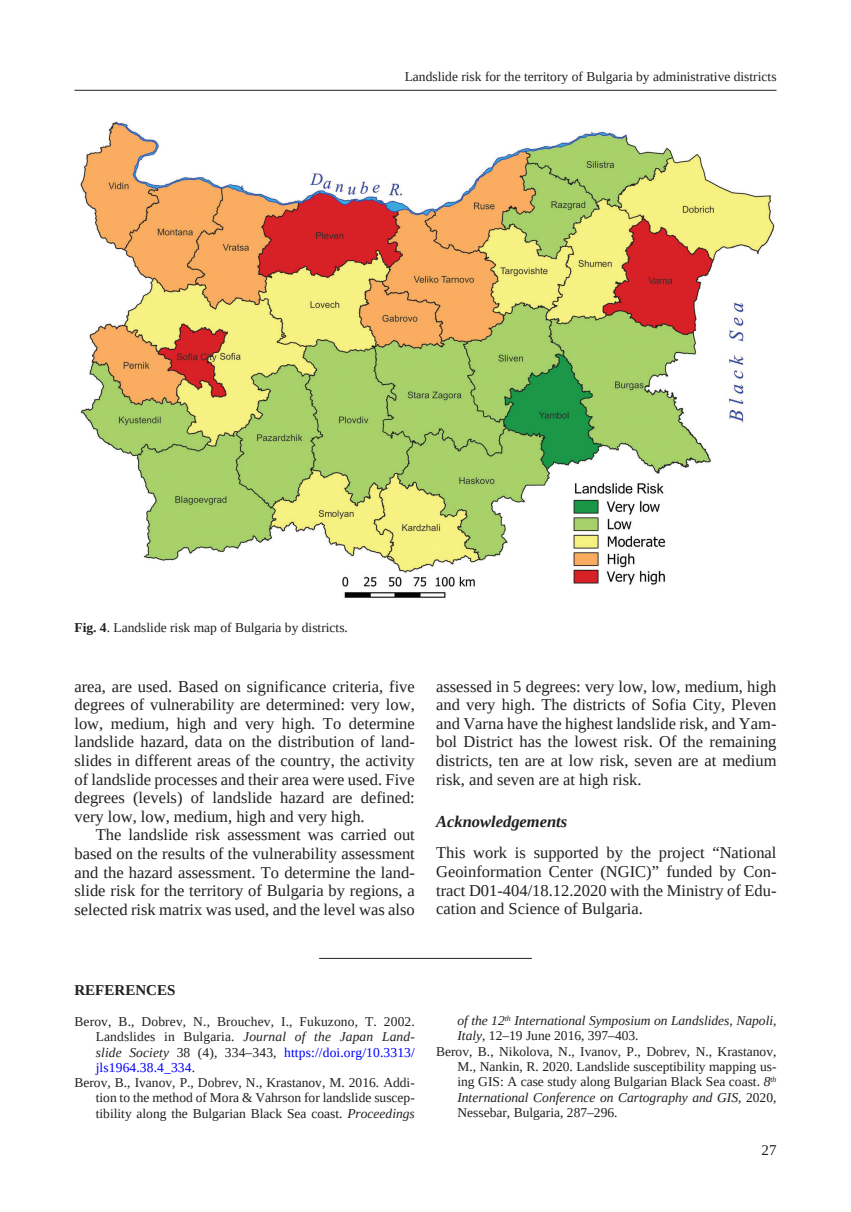
<style>
.page{position:relative;width:851px;height:1212px;background:#fff}
.page>*{position:absolute;margin:0;border:0;box-sizing:border-box;transform-origin:0 0}
.Body_text_En_1par{font:16.5px/18.6px "Tinos";color:#231f20;text-align:justify}
.Body_text_En{font:16.5px/18.6px "Tinos";color:#231f20;text-align:justify}
.Heading_3{font:italic 700 16.5px "Tinos";color:#231f20}
.Heading_1{font:700 15px "Tinos";color:#231f20}
.t1{font:15px "Tinos";color:#231f20}
.References{font:13.5px/15.3px "Tinos";color:#231f20;text-align:justify}
.References-2{font:italic 13.5px/15.3px "Tinos";color:#231f20}
.Header_right{font:13.5px "Tinos";color:#231f20}
.Figure{font:13.5px "Tinos";color:#231f20}
.s1{font-weight:700}
.s2{font-style:italic}
.s3{color:#00f}
.s4{font-style:normal}
</style>
<div class="page">
<img style="left:80px;top:121px;width:695px;height:477px">
<hr style="left:319px;top:958px;width:212px;height:1px;background:#231f20">
<hr style="left:74px;top:90px;width:702px;height:1px;background:#231f20">
<p class="Header_right" style="left:404px;top:68px;width:373px">Landslide risk for the territory of Bulgaria by administrative districts</p>
<p class="Figure" style="left:74px;top:619px;width:275px"><span class="s1">Fig. 4</span>. Landslide risk map of Bulgaria by districts.</p>
<p class="Body_text_En_1par" style="left:74px;top:677px;width:342px">area, are used. Based on significance criteria, five degrees of vulnerability are determined: very low, low, medium, high and very high. To determine landslide hazard, data on the distribution of land&shy;slides in different areas of the country, the activity of landslide processes and their area were used. Five degrees (levels) of landslide hazard are defined: very low, low, medium, high and very high.</p>
<p class="Body_text_En" style="left:74px;top:825px;width:342px;text-indent:21px">The landslide risk assessment was carried out based on the results of the vulnerability assessment and the hazard assessment. To determine the land&shy;slide risk for the territory of Bulgaria by regions, a selected risk matrix was used, and the level was also</p>
<p class="Body_text_En" style="left:436px;top:677px;width:342px">assessed in 5 degrees: very low, low, medium, high and very high. The districts of Sofia City, Pleven and Varna have the highest landslide risk, and Yam&shy;bol District has the lowest risk. Of the remaining districts, ten are at low risk, seven are at medium risk, and seven are at high risk.</p>
<p class="Heading_3" style="left:436px;top:811px;width:133px">Acknowledgements</p>
<p class="Body_text_En_1par" style="left:436px;top:843px;width:342px">This work is supported by the project “National Geoinformation Center (NGIC)” funded by Con&shy;tract D01-404/18.12.2020 with the Ministry of Edu&shy;cation and Science of Bulgaria.</p>
<p class="Heading_1" style="left:74px;top:979px;width:102px">REFERENCES</p>
<p class="References" style="left:96px;top:1014px;width:320px;text-indent:-21px">Berov, B., Dobrev, N., Brouchev, I., Fukuzono, T. 2002.<br>Landslides in Bulgaria. <span class="s2">Journal of the Japan Land&shy;slide Society</span> 38 (4), 334–343, <span class="s3">https://doi.org/10.3313/ jls1964.38.4_334</span>.</p>
<p class="References" style="left:96px;top:1075px;width:320px;text-indent:-21px">Berov, B., Ivanov, P., Dobrev, N., Krastanov, M. 2016. Addi&shy;tion to the method of Mora &amp; Vahrson for landslide suscep&shy;tibility along the Bulgarian Black Sea coast. <span class="s2">Proceedings</span></p>
<p class="References-2" style="left:457px;top:1013px;width:320px">of the 12<sup>th</sup> International Symposium on Landslides, Napoli,<br>Italy<span class="s4">, 12–19 June 2016, 397–403.</span></p>
<p class="References" style="left:457px;top:1043px;width:320px;text-indent:-21px">Berov, B., Nikolova, N., Ivanov, P., Dobrev, N., Krastanov, M., Nankin, R. 2020. Landslide susceptibility mapping us&shy;ing GIS: A case study along Bulgarian Black Sea coast. <span class="s2">8</span><sup>th </sup><span class="s2">International Conference on Cartography and GIS</span>, 2020, Nessebar, Bulgaria, 287–296.</p>
<p class="t1" style="left:761px;top:1140px;width:16px">27</p>
</div>
